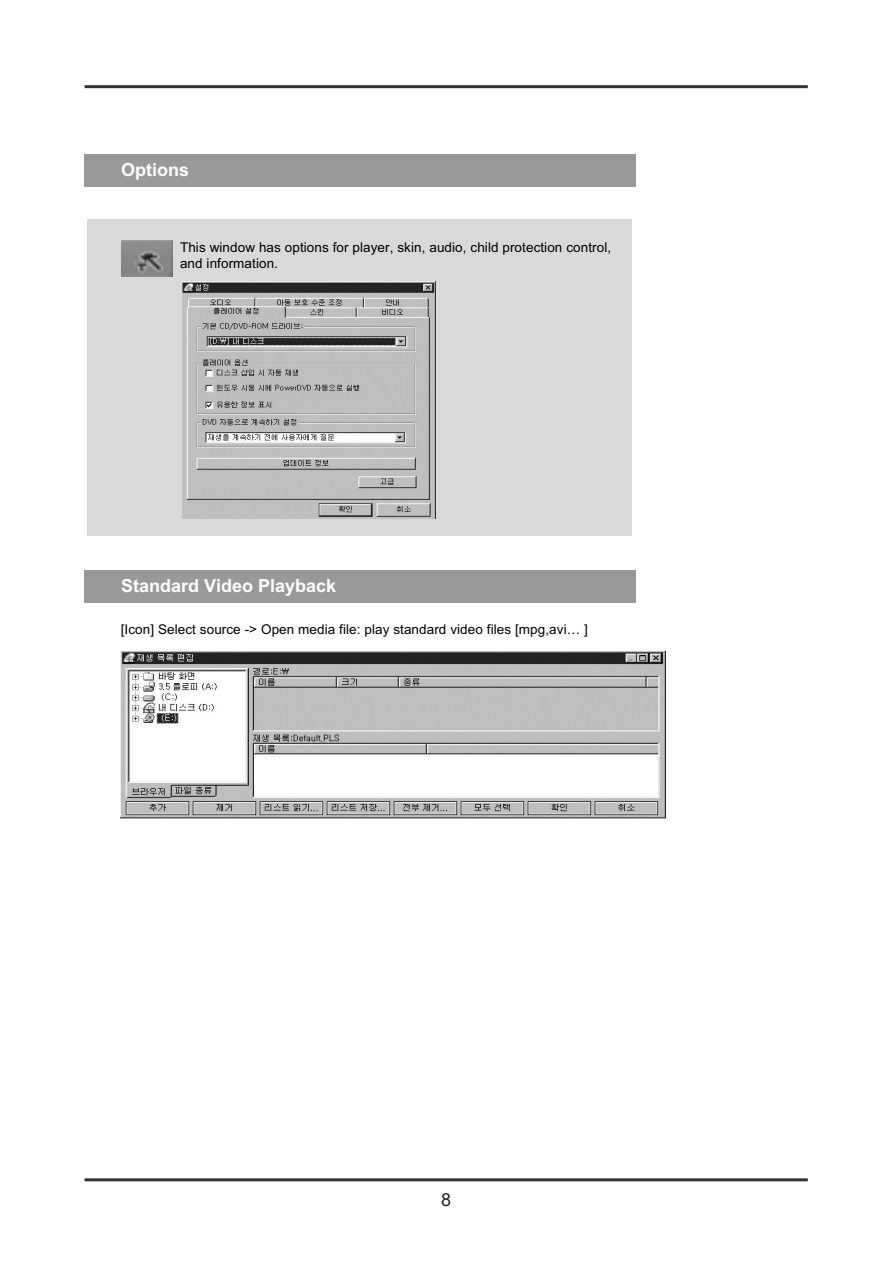
<style>
.page{position:relative;width:893px;height:1262px;background:#fff}
.page>*{position:absolute;margin:0;border:0;box-sizing:border-box;transform-origin:0 0}
.t1{font:700 18px "Arial";color:#fff}
.t2{font:18px "Arial";color:#231f20}
.t3{font:13.5px/16.5px "Arial";letter-spacing:.005em;color:#000}
</style>
<div class="page">
<hr style="left:85px;top:85px;width:722px;height:3px;background:#333">
<hr style="left:85px;top:1178px;width:722px;height:3px;background:#333">
<div style="left:87px;top:219px;width:544px;height:316px;background:#d9d9d9"></div>
<img style="left:183px;top:282px;width:252px;height:237px">
<img style="left:121px;top:652px;width:544px;height:166px">
<img style="left:121px;top:240px;width:51px;height:36px">
<div style="left:85px;top:155px;width:551px;height:32px;background:#999"></div>
<div style="left:85px;top:570px;width:551px;height:32px;background:#999"></div>
<h1 class="t1" style="left:121px;top:163px;width:70px">Options</h1>
<p class="t3" style="left:180px;top:240px;width:432px">This window has options for player, skin, audio, child protection control, and information.</p>
<h1 class="t1" style="left:121px;top:579px;width:216px">Standard Video Playback</h1>
<p class="t3" style="left:121px;top:622px;width:468px">[Icon] Select source -&gt; Open media file: play standard video files [mpg,avi… ]</p>
<h1 class="t2" style="left:441px;top:1192px;width:12px">8</h1>
</div>
